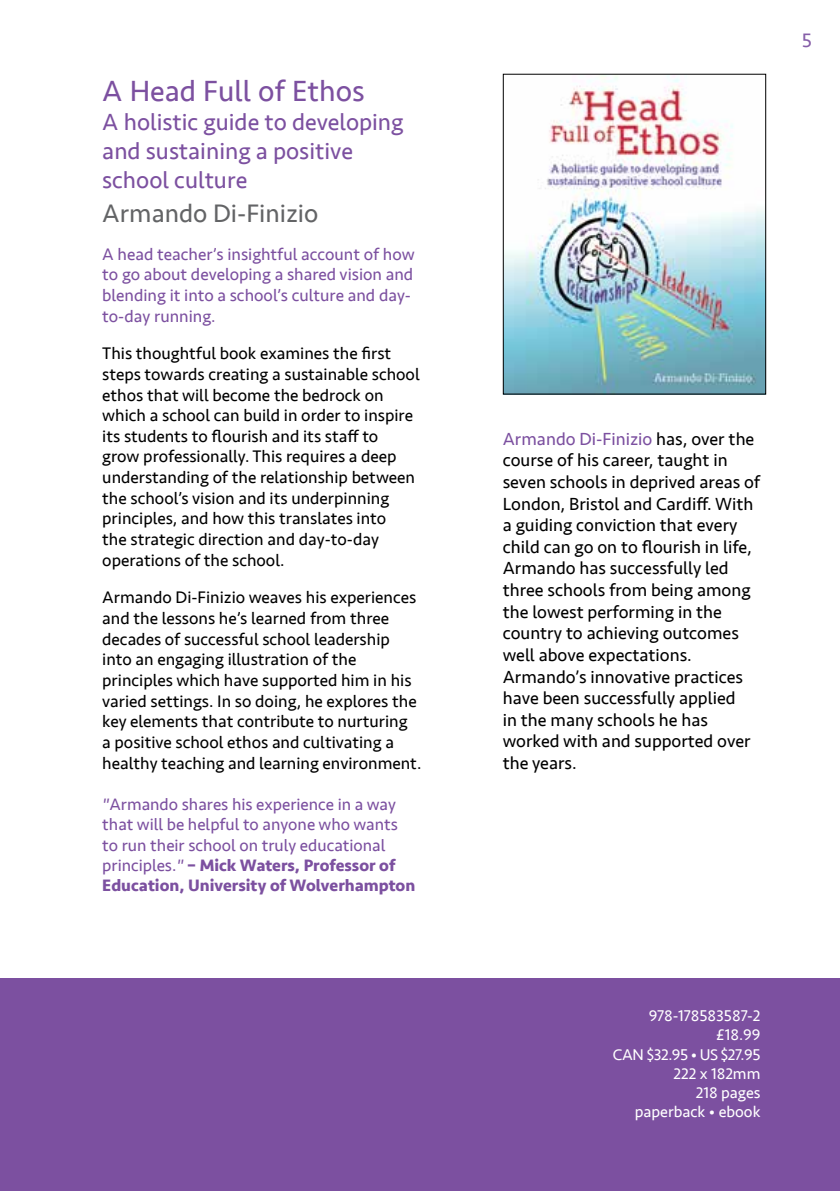
<style>
.page{position:relative;width:840px;height:1191px;background:#fff}
.page>*{position:absolute;margin:0;border:0;box-sizing:border-box;transform-origin:0 0}
.t1{font:30px "Seravek";color:#7c50a0}
.t2{font:26px "Seravek";color:#636466}
.t3{font:24px/28.8px "Seravek";color:#7c50a0}
.t4{font:20px "Seravek";color:#865ea8}
.t5{font:18px/21.6px "Seravek";color:#000}
.t6{font:17.2px/20.6px "Seravek";color:#000}
.t7{font:17.2px/20.6px "Seravek";color:#7c50a0}
.t8{font:17px/20.4px "Seravek";color:#7c50a0}
.t9{font:16px/19.2px "Seravek";color:#fff;text-align:right}
.s1{font-style:italic}
.s2{font-weight:700}
.s3{color:#7c50a0}
</style>
<div class="page">
<div style="left:0;top:978px;width:839px;height:213px;background:#7c50a0"></div>
<img style="left:504px;top:76px;width:259px;height:316px">
<h1 class="t1" style="left:102px;top:68px;width:264px">A Head Full of Ethos</h1>
<h3 class="t3" style="left:102px;top:108px;width:302px">A holistic guide to developing and sustaining a positive school culture</h3>
<h2 class="t2" style="left:102px;top:193px;width:217px">Armando Di-Finizio</h2>
<p class="t7" style="left:102px;top:243px;width:314px">A head teacher’s insightful account of how to go about developing a shared vision and blending it into a school’s culture and day&shy;to-day running.</p>
<p class="t6" style="left:102px;top:343px;width:319px">This thoughtful book examines the first steps towards creating a sustainable school ethos that will become the bedrock on which a school can build in order to inspire its students to flourish and its staff to grow professionally. This requires a deep understanding of the relationship between the school’s vision and its underpinning principles, and how this translates into<br>the strategic direction and day-to-day operations of the school.</p>
<p class="t6" style="left:102px;top:587px;width:320px">Armando Di-Finizio weaves his experiences and the lessons he’s learned from three decades of successful school leadership into an engaging illustration of the principles which have supported him in his varied settings. In so doing, he explores the key elements that contribute to nurturing<br>a positive school ethos and cultivating a healthy teaching and learning environment.</p>
<p class="t8" style="left:102px;top:794px;width:314px"><span class="s1">"</span>Armando shares his experience in a way that will be helpful to anyone who wants to run their school on truly educational principles.<span class="s1">"</span> <span class="s2">– Mick Waters, Professor of Education, University of Wolverhampton</span></p>
<p class="t4" style="left:801px;top:25px;width:12px">5</p>
<p class="t5" style="left:502px;top:428px;width:259px"><span class="s3">Armando Di-Finizio</span> has, over the course of his career, taught in seven schools in deprived areas of<br>London, Bristol and Cardiff. With a guiding conviction that every child can go on to flourish in life,<br>Armando has successfully led three schools from being among the lowest performing in the country to achieving outcomes well above expectations.<br>Armando’s innovative practices have been successfully applied<br>in the many schools he has worked with and supported over the years.</p>
<p class="t9" style="left:612px;top:1006px;width:149px">978-178583587-2 £18.99<br>CAN $32.95 • US $27.95<br>222 x 182mm<br>218 pages<br>paperback • ebook</p>
</div>
